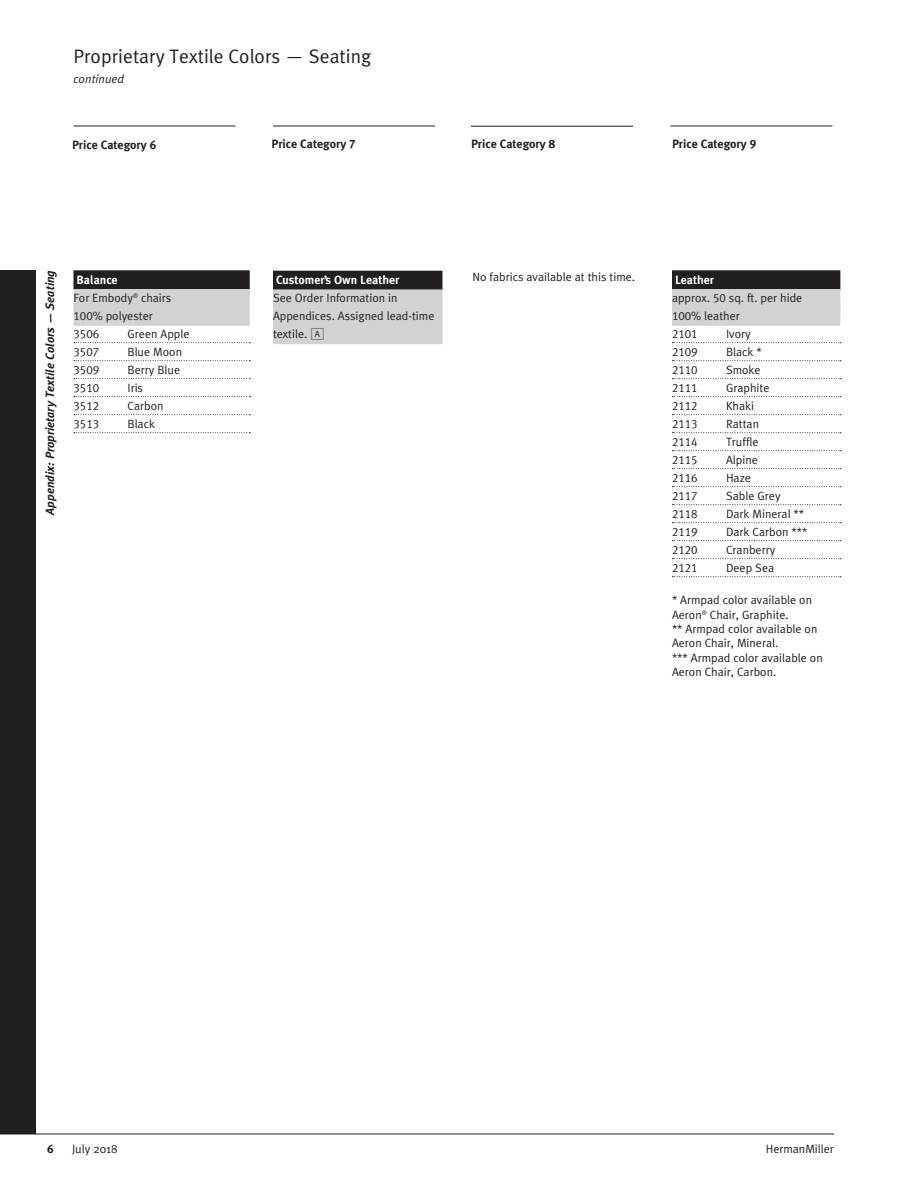
<style>
.page{position:relative;width:918px;height:1188px;background:#fff}
.page>*{position:absolute;margin:0;border:0;box-sizing:border-box;transform-origin:0 0}
.head{font:19.5px "Meta HM";color:#231f20}
.text-plain{font:12px/14.4px "Meta HM";color:#231f20}
.text-dots{font:12px "Meta HM";color:#231f20}
.text-screen{font:12px "Meta HM";color:#231f20}
.text-dots-2{font:12px "Meta Caps HM";color:#231f20}
.head-2{font:700 12px "Meta HM";color:#231f20}
.SideHead{font:italic 700 12px "Meta HM";color:#231f20}
.subheads{font:700 12px "Meta HM";color:#fff}
.FooterVerso{font:12px "Meta HM";color:#231f20}
.head-3{font:italic 12px "Meta HM";color:#231f20}
.FooterVerso-2{font:700 12px "Meta HM";color:#231f20}
.s1{font-family:"Meta Caps HM"}
.s2{font-family:"HM Ship Dates"}
</style>
<div class="page">
<div style="left:0;top:270px;width:36px;height:864px;background:#231f20"></div>
<hr style="left:0;top:1134px;width:834px;height:1px;background:#231f20">
<div style="left:74px;top:270px;width:176px;height:20px;background:#231f20"></div>
<div style="left:74px;top:289px;width:176px;height:19px;background:#d1d2d4"></div>
<div style="left:74px;top:307px;width:176px;height:19px;background:#d1d2d4"></div>
<svg style="left:74px;top:342px;width:176px;height:1px"></svg>
<svg style="left:74px;top:360px;width:176px;height:1px"></svg>
<svg style="left:74px;top:378px;width:176px;height:1px"></svg>
<svg style="left:74px;top:396px;width:176px;height:1px"></svg>
<svg style="left:74px;top:414px;width:176px;height:1px"></svg>
<svg style="left:74px;top:432px;width:176px;height:1px"></svg>
<hr style="left:74px;top:126px;width:162px;height:1px;background:#231f20">
<div style="left:273px;top:271px;width:169px;height:19px;background:#231f20"></div>
<div style="left:273px;top:289px;width:169px;height:19px;background:#d1d2d4"></div>
<div style="left:273px;top:307px;width:169px;height:19px;background:#d1d2d4"></div>
<div style="left:273px;top:325px;width:169px;height:19px;background:#d1d2d4"></div>
<div style="left:672px;top:270px;width:168px;height:20px;background:#231f20"></div>
<div style="left:672px;top:289px;width:168px;height:19px;background:#d1d2d4"></div>
<div style="left:672px;top:307px;width:168px;height:19px;background:#d1d2d4"></div>
<svg style="left:672px;top:342px;width:169px;height:1px"></svg>
<svg style="left:672px;top:360px;width:169px;height:1px"></svg>
<svg style="left:672px;top:378px;width:169px;height:1px"></svg>
<svg style="left:672px;top:396px;width:169px;height:1px"></svg>
<svg style="left:672px;top:414px;width:169px;height:1px"></svg>
<svg style="left:672px;top:432px;width:169px;height:1px"></svg>
<svg style="left:672px;top:450px;width:169px;height:1px"></svg>
<svg style="left:672px;top:468px;width:169px;height:1px"></svg>
<svg style="left:672px;top:486px;width:169px;height:1px"></svg>
<svg style="left:672px;top:504px;width:169px;height:1px"></svg>
<svg style="left:672px;top:522px;width:169px;height:1px"></svg>
<svg style="left:672px;top:540px;width:169px;height:1px"></svg>
<svg style="left:672px;top:558px;width:169px;height:1px"></svg>
<svg style="left:672px;top:576px;width:169px;height:1px"></svg>
<hr style="left:273px;top:126px;width:162px;height:1px;background:#231f20">
<hr style="left:670px;top:126px;width:162px;height:1px;background:#231f20">
<hr style="left:471px;top:126px;width:162px;height:1px;background:#231f20">
<p class="head" style="left:74px;top:45px;width:299px">Proprietary Textile Colors — Seating</p>
<p class="head-3" style="left:74px;top:72px;width:52px">continued</p>
<p class="head-2" style="left:72px;top:138px;width:86px">Price Category <span class="s1">6</span></p>
<p class="head-2" style="left:672px;top:137px;width:86px">Price Category <span class="s1">9</span></p>
<p class="head-2" style="left:272px;top:137px;width:86px">Price Category <span class="s1">7</span></p>
<p class="head-2" style="left:471px;top:137px;width:86px">Price Category <span class="s1">8</span></p>
<p class="SideHead" style="left:43px;top:515px;width:246px;rotate:-90deg">Appendix: Proprietary Textile Colors — Seating</p>
<p class="subheads" style="left:76px;top:273px;width:43px">Balance</p>
<p class="text-screen" style="left:74px;top:291px;width:99px">For Embody® chairs</p>
<p class="text-plain" style="left:74px;top:308px;width:81px"><span class="s1">100</span>% polyester</p>
<p class="text-dots-2" style="left:74px;top:327px;width:27px">3506</p>
<p class="text-dots" style="left:128px;top:327px;width:64px">Green Apple</p>
<p class="text-dots-2" style="left:74px;top:345px;width:27px">3507</p>
<p class="text-dots" style="left:128px;top:345px;width:56px">Blue Moon</p>
<p class="text-dots-2" style="left:74px;top:363px;width:27px">3509</p>
<p class="text-dots" style="left:128px;top:363px;width:54px">Berry Blue</p>
<p class="text-dots-2" style="left:74px;top:381px;width:27px">3510</p>
<p class="text-dots" style="left:128px;top:381px;width:17px">Iris</p>
<p class="text-dots-2" style="left:74px;top:399px;width:27px">3512</p>
<p class="text-dots" style="left:128px;top:399px;width:38px">Carbon</p>
<p class="text-dots-2" style="left:74px;top:417px;width:27px">3513</p>
<p class="text-dots" style="left:128px;top:417px;width:29px">Black</p>
<p class="subheads" style="left:276px;top:273px;width:125px">Customer’s Own Leather</p>
<p class="text-screen" style="left:273px;top:291px;width:126px">See Order Information in</p>
<p class="text-screen" style="left:273px;top:309px;width:163px">Appendices. Assigned lead-time</p>
<p class="text-plain" style="left:273px;top:327px;width:53px">textile. <span class="s2">A</span></p>
<p class="text-plain" style="left:472px;top:270px;width:164px">No fabrics available at this time.</p>
<p class="subheads" style="left:675px;top:273px;width:41px">Leather</p>
<p class="text-screen" style="left:672px;top:291px;width:132px">approx. <span class="s1">50</span> sq. ft. per hide</p>
<p class="text-screen" style="left:672px;top:309px;width:69px"><span class="s1">100</span>% leather</p>
<p class="text-dots-2" style="left:672px;top:327px;width:27px">2101</p>
<p class="text-dots" style="left:726px;top:327px;width:26px">Ivory</p>
<p class="text-dots-2" style="left:672px;top:345px;width:27px">2109</p>
<p class="text-dots" style="left:726px;top:345px;width:37px">Black *</p>
<p class="text-dots-2" style="left:672px;top:363px;width:27px">2110</p>
<p class="text-dots" style="left:726px;top:363px;width:36px">Smoke</p>
<p class="text-dots-2" style="left:672px;top:381px;width:27px">2111</p>
<p class="text-dots" style="left:726px;top:381px;width:45px">Graphite</p>
<p class="text-dots-2" style="left:672px;top:399px;width:27px">2112</p>
<p class="text-dots" style="left:726px;top:399px;width:30px">Khaki</p>
<p class="text-dots-2" style="left:672px;top:417px;width:27px">2113</p>
<p class="text-dots" style="left:726px;top:417px;width:35px">Rattan</p>
<p class="text-dots-2" style="left:672px;top:435px;width:27px">2114</p>
<p class="text-dots" style="left:726px;top:435px;width:34px">Truffle</p>
<p class="text-dots-2" style="left:672px;top:453px;width:27px">2115</p>
<p class="text-dots" style="left:726px;top:453px;width:33px">Alpine</p>
<p class="text-dots-2" style="left:672px;top:471px;width:27px">2116</p>
<p class="text-dots" style="left:726px;top:471px;width:26px">Haze</p>
<p class="text-dots-2" style="left:672px;top:489px;width:27px">2117</p>
<p class="text-dots" style="left:726px;top:489px;width:56px">Sable Grey</p>
<p class="text-dots-2" style="left:672px;top:507px;width:27px">2118</p>
<p class="text-dots" style="left:726px;top:507px;width:80px">Dark Mineral **</p>
<p class="text-dots-2" style="left:672px;top:525px;width:27px">2119</p>
<p class="text-dots" style="left:726px;top:525px;width:83px">Dark Carbon ***</p>
<p class="text-dots-2" style="left:672px;top:543px;width:27px">2120</p>
<p class="text-dots" style="left:726px;top:543px;width:51px">Cranberry</p>
<p class="text-dots-2" style="left:672px;top:561px;width:27px">2121</p>
<p class="text-dots" style="left:726px;top:561px;width:50px">Deep Sea</p>
<p class="text-plain" style="left:672px;top:593px;width:142px">* Armpad color available on<br>Aeron® Chair, Graphite.</p>
<p class="text-plain" style="left:672px;top:622px;width:147px">** Armpad color available on<br>Aeron Chair, Mineral.</p>
<p class="text-plain" style="left:672px;top:650px;width:152px">*** Armpad color available on<br>Aeron Chair, Carbon.</p>
<p class="FooterVerso-2" style="left:47px;top:1141px;width:8px">6</p>
<p class="FooterVerso" style="left:72px;top:1141px;width:47px">July 2018</p>
<p class="FooterVerso" style="left:766px;top:1141px;width:70px">HermanMiller</p>
</div>
